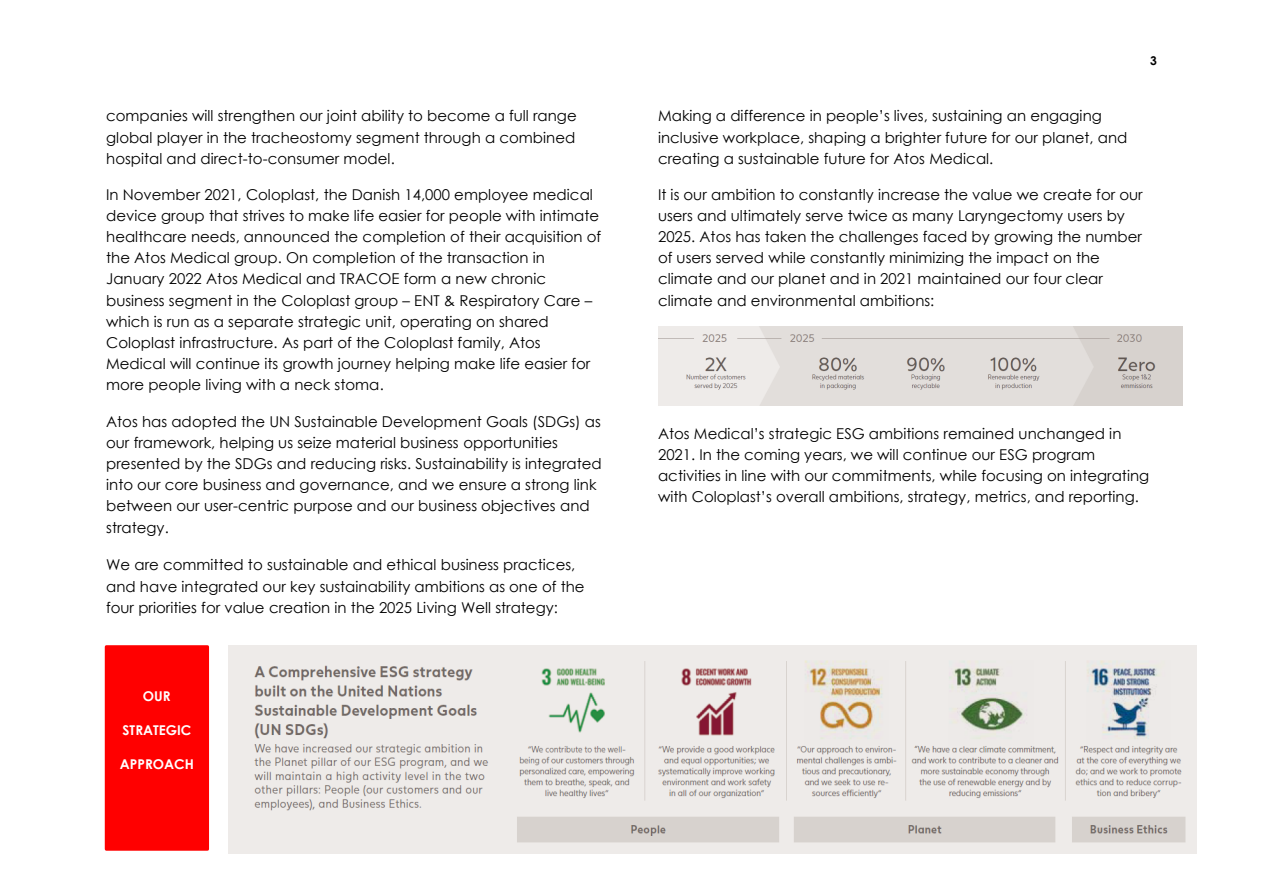
<style>
.page{position:relative;width:1263px;height:893px;background:#fff}
.page>*{position:absolute;margin:0;border:0;box-sizing:border-box;transform-origin:0 0}
.t1{font:15px/21.1px "Century Gothic";color:#000}
.t2{font:700 13.5px "Century Gothic";color:#fff}
.t3{font:700 12px "Century Gothic";color:#000}
</style>
<div class="page">
<img style="left:658px;top:327px;width:524px;height:79px">
<img style="left:228px;top:646px;width:969px;height:207px">
<div style="left:106px;top:647px;width:102px;height:202px;background:#f00"></div>
<div style="left:105px;top:645px;width:104px;height:206px;border:3px solid #f00"></div>
<p class="t1" style="left:106px;top:105px;width:472px;text-align:justify">companies will strengthen our joint ability to become a full range global player in the tracheostomy segment through a combined hospital and direct-to-consumer model.</p>
<p class="t1" style="left:106px;top:183px;width:497px">In November 2021, Coloplast, the Danish 14,000 employee medical device group that strives to make life easier for people with intimate healthcare needs, announced the completion of their acquisition of the Atos Medical group. On completion of the transaction in January 2022 Atos Medical and TRACOE form a new chronic business segment in the Coloplast group – ENT &amp; Respiratory Care – which is run as a separate strategic unit, operating on shared Coloplast infrastructure. As part of the Coloplast family, Atos Medical will continue its growth journey helping make life easier for more people living with a neck stoma.</p>
<p class="t1" style="left:106px;top:410px;width:497px">Atos has adopted the UN Sustainable Development Goals (SDGs) as our framework, helping us seize material business opportunities presented by the SDGs and reducing risks. Sustainability is integrated into our core business and governance, and we ensure a strong link between our user-centric purpose and our business objectives and</p>
<p class="t1" style="left:106px;top:554px;width:480px">We are committed to sustainable and ethical business practices, and have integrated our key sustainability ambitions as one of the four priorities for value creation in the 2025 Living Well strategy:</p>
<p class="t2" style="left:143px;top:688px;width:29px">OUR</p>
<p class="t2" style="left:123px;top:722px;width:70px">STRATEGIC</p>
<p class="t2" style="left:120px;top:756px;width:76px">APPROACH</p>
<p class="t3" style="left:1150px;top:53px;width:8px">3</p>
<p class="t1" style="left:658px;top:105px;width:471px">Making a difference in people’s lives, sustaining an engaging inclusive workplace, shaping a brighter future for our planet, and creating a sustainable future for Atos Medical.</p>
<p class="t1" style="left:658px;top:183px;width:486px">It is our ambition to constantly increase the value we create for our users and ultimately serve twice as many Laryngectomy users by 2025. Atos has taken the challenges faced by growing the number of users served while constantly minimizing the impact on the climate and our planet and in 2021 maintained our four clear climate and environmental ambitions:</p>
<p class="t1" style="left:658px;top:422px;width:493px">Atos Medical’s strategic ESG ambitions remained unchanged in 2021. In the coming years, we will continue our ESG program activities in line with our commitments, while focusing on integrating with Coloplast’s overall ambitions, strategy, metrics, and reporting.</p>
</div>
